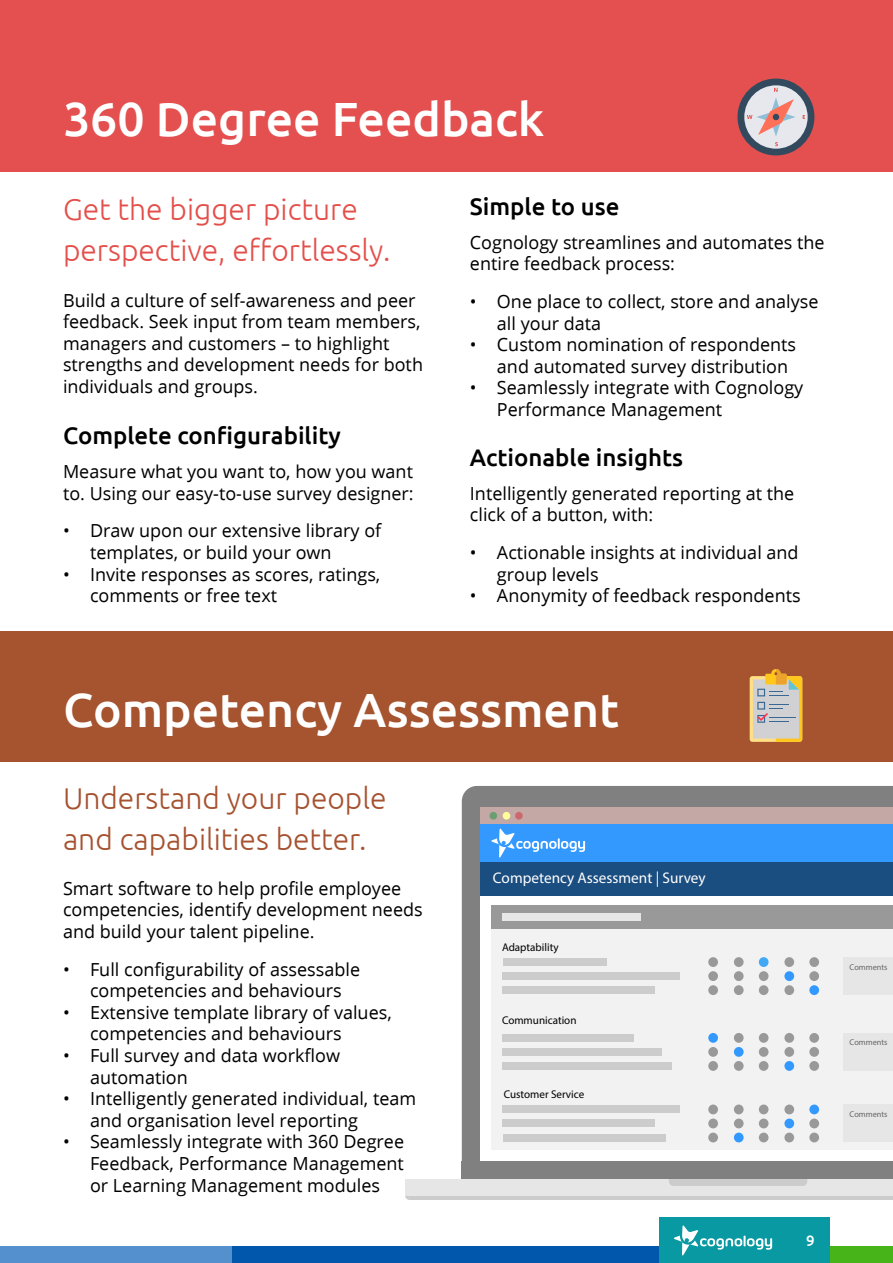
<style>
.page{position:relative;width:893px;height:1263px;background:#fff}
.page>*{position:absolute;margin:0;border:0;box-sizing:border-box;transform-origin:0 0}
.t1{font:500 48px "Ubuntu";color:#fff}
.t2{font:300 30px/41.2px "Ubuntu";color:#e34f4a}
.t3{font:300 30px/41.2px "Ubuntu";color:#a65230}
.t4{font:500 24px "Ubuntu";color:#000}
.t5{font:18px/21.6px "Open Sans";color:#000}
.t6{font:15.45px "Myriad Pro";color:#fff}
.t7{font:500 15px "Ubuntu";color:#fff}
.t8{font:11.25px "Myriad Pro";color:#000}
.t9{font:8.4px "Myriad Pro";color:#666}
</style>
<div class="page">
<div style="left:0;top:1246px;width:893px;height:17px;background:#5490cd"></div>
<div style="left:232px;top:1246px;width:661px;height:17px;background:#0057ab"></div>
<div style="left:830px;top:1246px;width:63px;height:17px;background:#47b51a"></div>
<div style="left:660px;top:1217px;width:170px;height:46px;background:#0899a3"></div>
<svg style="left:674px;top:1225px;width:98px;height:30px"></svg>
<div style="left:0;top:0;width:893px;height:171px;background:#e3504f"></div>
<div style="left:737px;top:79px;width:77px;height:76px;background:#334a5e;border-radius:50%"></div>
<svg style="left:744px;top:85px;width:64px;height:64px"></svg>
<svg style="left:747px;top:88px;width:49px;height:58px"></svg>
<div style="left:0;top:631px;width:893px;height:131px;background:#a6532f"></div>
<div style="left:750px;top:676px;width:52px;height:66px;background:#ffe087;border-radius:3px"></div>
<svg style="left:753px;top:669px;width:49px;height:73px"></svg>
<div style="left:462px;top:786px;width:431px;height:375px;background:#808080"></div>
<div style="left:480px;top:807px;width:413px;height:354px;background:#fff"></div>
<svg style="left:405px;top:1195px;width:488px;height:5px"></svg>
<div style="left:405px;top:1179px;width:488px;height:16px;background:#e6e6e6"></div>
<div style="left:669px;top:1172px;width:138px;height:14px;background:#ccc;border-radius:5px"></div>
<div style="left:462px;top:1161px;width:431px;height:18px;background:#808080"></div>
<div style="left:480px;top:807px;width:413px;height:17px;background:#c4a8a6"></div>
<svg style="left:489px;top:812px;width:8px;height:8px"></svg>
<div style="left:515px;top:812px;width:8px;height:8px;background:#cc696e;border-radius:50%"></div>
<div style="left:503px;top:812px;width:7px;height:8px;background:#ff9;border-radius:50%"></div>
<div style="left:480px;top:862px;width:413px;height:33px;background:#1a4d80"></div>
<div style="left:480px;top:824px;width:413px;height:38px;background:#39f"></div>
<div style="left:492px;top:923px;width:401px;height:227px;background:#f2f2f2"></div>
<svg style="left:491px;top:829px;width:94px;height:29px"></svg>
<div style="left:492px;top:905px;width:401px;height:24px;background:#999"></div>
<div style="left:502px;top:914px;width:138px;height:7px;background:#e6e6e6"></div>
<div style="left:503px;top:972px;width:177px;height:8px;background:#ccc"></div>
<div style="left:503px;top:958px;width:103px;height:7px;background:#ccc"></div>
<div style="left:503px;top:987px;width:152px;height:7px;background:#ccc"></div>
<div style="left:503px;top:1048px;width:159px;height:7px;background:#ccc"></div>
<div style="left:503px;top:1034px;width:131px;height:7px;background:#ccc"></div>
<div style="left:503px;top:1062px;width:169px;height:7px;background:#ccc"></div>
<div style="left:503px;top:1120px;width:152px;height:7px;background:#ccc"></div>
<div style="left:503px;top:1106px;width:177px;height:7px;background:#ccc"></div>
<div style="left:503px;top:1134px;width:162px;height:7px;background:#ccc"></div>
<div style="left:708px;top:957px;width:10px;height:10px;background:#999;border-radius:50%"></div>
<div style="left:734px;top:957px;width:10px;height:10px;background:#999;border-radius:50%"></div>
<div style="left:759px;top:957px;width:9px;height:10px;background:#40a8f5;border-radius:50%"></div>
<div style="left:784px;top:957px;width:10px;height:10px;background:#999;border-radius:50%"></div>
<div style="left:809px;top:957px;width:10px;height:10px;background:#999;border-radius:50%"></div>
<div style="left:708px;top:971px;width:10px;height:10px;background:#999;border-radius:50%"></div>
<div style="left:734px;top:971px;width:10px;height:10px;background:#999;border-radius:50%"></div>
<div style="left:759px;top:971px;width:9px;height:10px;background:#999;border-radius:50%"></div>
<div style="left:784px;top:971px;width:10px;height:10px;background:#39f;border-radius:50%"></div>
<div style="left:809px;top:971px;width:10px;height:10px;background:#999;border-radius:50%"></div>
<div style="left:708px;top:985px;width:10px;height:10px;background:#999;border-radius:50%"></div>
<div style="left:734px;top:985px;width:10px;height:10px;background:#999;border-radius:50%"></div>
<div style="left:759px;top:985px;width:9px;height:10px;background:#999;border-radius:50%"></div>
<div style="left:784px;top:985px;width:10px;height:10px;background:#999;border-radius:50%"></div>
<div style="left:809px;top:985px;width:10px;height:10px;background:#39f;border-radius:50%"></div>
<div style="left:708px;top:1033px;width:10px;height:10px;background:#39f;border-radius:50%"></div>
<div style="left:734px;top:1033px;width:10px;height:10px;background:#999;border-radius:50%"></div>
<div style="left:759px;top:1033px;width:9px;height:10px;background:#999;border-radius:50%"></div>
<div style="left:784px;top:1033px;width:10px;height:10px;background:#999;border-radius:50%"></div>
<div style="left:809px;top:1033px;width:10px;height:10px;background:#999;border-radius:50%"></div>
<div style="left:708px;top:1047px;width:10px;height:10px;background:#999;border-radius:50%"></div>
<div style="left:734px;top:1047px;width:10px;height:10px;background:#39f;border-radius:50%"></div>
<div style="left:759px;top:1047px;width:9px;height:10px;background:#999;border-radius:50%"></div>
<div style="left:784px;top:1047px;width:10px;height:10px;background:#999;border-radius:50%"></div>
<div style="left:809px;top:1047px;width:10px;height:10px;background:#999;border-radius:50%"></div>
<div style="left:708px;top:1061px;width:10px;height:10px;background:#999;border-radius:50%"></div>
<div style="left:734px;top:1061px;width:10px;height:10px;background:#999;border-radius:50%"></div>
<div style="left:759px;top:1061px;width:9px;height:10px;background:#999;border-radius:50%"></div>
<div style="left:784px;top:1061px;width:10px;height:10px;background:#39f;border-radius:50%"></div>
<div style="left:809px;top:1061px;width:10px;height:10px;background:#999;border-radius:50%"></div>
<div style="left:708px;top:1104px;width:10px;height:10px;background:#999;border-radius:50%"></div>
<div style="left:734px;top:1104px;width:10px;height:10px;background:#999;border-radius:50%"></div>
<div style="left:759px;top:1104px;width:9px;height:10px;background:#999;border-radius:50%"></div>
<div style="left:784px;top:1104px;width:10px;height:10px;background:#999;border-radius:50%"></div>
<div style="left:809px;top:1104px;width:10px;height:10px;background:#39f;border-radius:50%"></div>
<div style="left:708px;top:1118px;width:10px;height:10px;background:#999;border-radius:50%"></div>
<div style="left:734px;top:1118px;width:10px;height:10px;background:#999;border-radius:50%"></div>
<div style="left:759px;top:1118px;width:9px;height:10px;background:#999;border-radius:50%"></div>
<div style="left:784px;top:1118px;width:10px;height:10px;background:#39f;border-radius:50%"></div>
<div style="left:809px;top:1118px;width:10px;height:10px;background:#999;border-radius:50%"></div>
<div style="left:708px;top:1132px;width:10px;height:10px;background:#999;border-radius:50%"></div>
<div style="left:734px;top:1132px;width:10px;height:10px;background:#39f;border-radius:50%"></div>
<div style="left:759px;top:1132px;width:9px;height:10px;background:#999;border-radius:50%"></div>
<div style="left:784px;top:1132px;width:10px;height:10px;background:#999;border-radius:50%"></div>
<div style="left:809px;top:1132px;width:10px;height:10px;background:#999;border-radius:50%"></div>
<div style="left:843px;top:957px;width:50px;height:38px;background:#e6e6e6"></div>
<div style="left:843px;top:1033px;width:50px;height:38px;background:#e6e6e6"></div>
<div style="left:843px;top:1104px;width:50px;height:38px;background:#e6e6e6"></div>
<h1 class="t1" style="left:63px;top:88px;width:483px">360 Degree Feedback</h1>
<h2 class="t2" style="left:63px;top:188px;width:329px">Get the bigger picture perspective, effortlessly.</h2>
<p class="t5" style="left:63px;top:290px;width:362px">Build a culture of self-awareness and peer feedback. Seek input from team members, managers and customers – to highlight strengths and development needs for both individuals and groups.</p>
<h3 class="t4" style="left:63px;top:421px;width:279px">Complete configurability</h3>
<p class="t5" style="left:63px;top:461px;width:352px">Measure what you want to, how you want to. Using our easy-to-use survey designer:</p>
<p class="t5" style="left:90px;top:520px;width:293px;text-indent:-27px">• Draw upon our extensive library of templates, or build your own</p>
<p class="t5" style="left:90px;top:563px;width:292px;text-indent:-27px">• Invite responses as scores, ratings, comments or free text</p>
<h3 class="t4" style="left:470px;top:191px;width:151px">Simple to use</h3>
<p class="t5" style="left:470px;top:232px;width:356px">Cognology streamlines and automates the entire feedback process:</p>
<p class="t5" style="left:497px;top:291px;width:323px;text-indent:-27px">• One place to collect, store and analyse all your data</p>
<p class="t5" style="left:497px;top:334px;width:301px;text-indent:-27px">• Custom nomination of respondents and automated survey distribution</p>
<p class="t5" style="left:497px;top:377px;width:308px;text-indent:-27px">• Seamlessly integrate with Cognology<br>Performance Management</p>
<h3 class="t4" style="left:470px;top:442px;width:215px">Actionable insights</h3>
<p class="t5" style="left:470px;top:482px;width:326px">Intelligently generated reporting at the click of a button, with:</p>
<p class="t5" style="left:497px;top:542px;width:303px;text-indent:-27px">• Actionable insights at individual and group levels</p>
<p class="t5" style="left:470px;top:585px;width:332px">• Anonymity of feedback respondents</p>
<h1 class="t1" style="left:63px;top:679px;width:558px">Competency Assessment</h1>
<h2 class="t3" style="left:63px;top:777px;width:325px">Understand your people and capabilities better.</h2>
<p class="t5" style="left:63px;top:877px;width:361px">Smart software to help profile employee competencies, identify development needs and build your talent pipeline.</p>
<p class="t5" style="left:63px;top:958px;width:299px;text-align:center">• Full configurability of assessable competencies and behaviours</p>
<p class="t5" style="left:90px;top:1002px;width:303px;text-indent:-27px">• Extensive template library of values, competencies and behaviours</p>
<p class="t5" style="left:90px;top:1045px;width:252px;text-indent:-27px">• Full survey and data workflow automation</p>
<p class="t5" style="left:90px;top:1088px;width:328px;text-indent:-27px">• Intelligently generated individual, team and organisation level reporting</p>
<p class="t5" style="left:90px;top:1131px;width:316px;text-align:justify;text-indent:-27px">• Seamlessly integrate with 360 Degree Feedback, Performance Management or Learning Management modules</p>
<p class="t6" style="left:493px;top:868px;width:214px">Competency Assessment | Survey</p>
<p class="t8" style="left:502px;top:940px;width:58px">Adaptability</p>
<p class="t8" style="left:502px;top:1014px;width:76px">Communication</p>
<p class="t8" style="left:504px;top:1087px;width:82px">Customer Service</p>
<p class="t9" style="left:849px;top:962px;width:39px">Comments</p>
<p class="t9" style="left:849px;top:1037px;width:39px">Comments</p>
<p class="t9" style="left:849px;top:1109px;width:39px">Comments</p>
<p class="t7" style="left:806px;top:1231px;width:10px">9</p>
</div>
